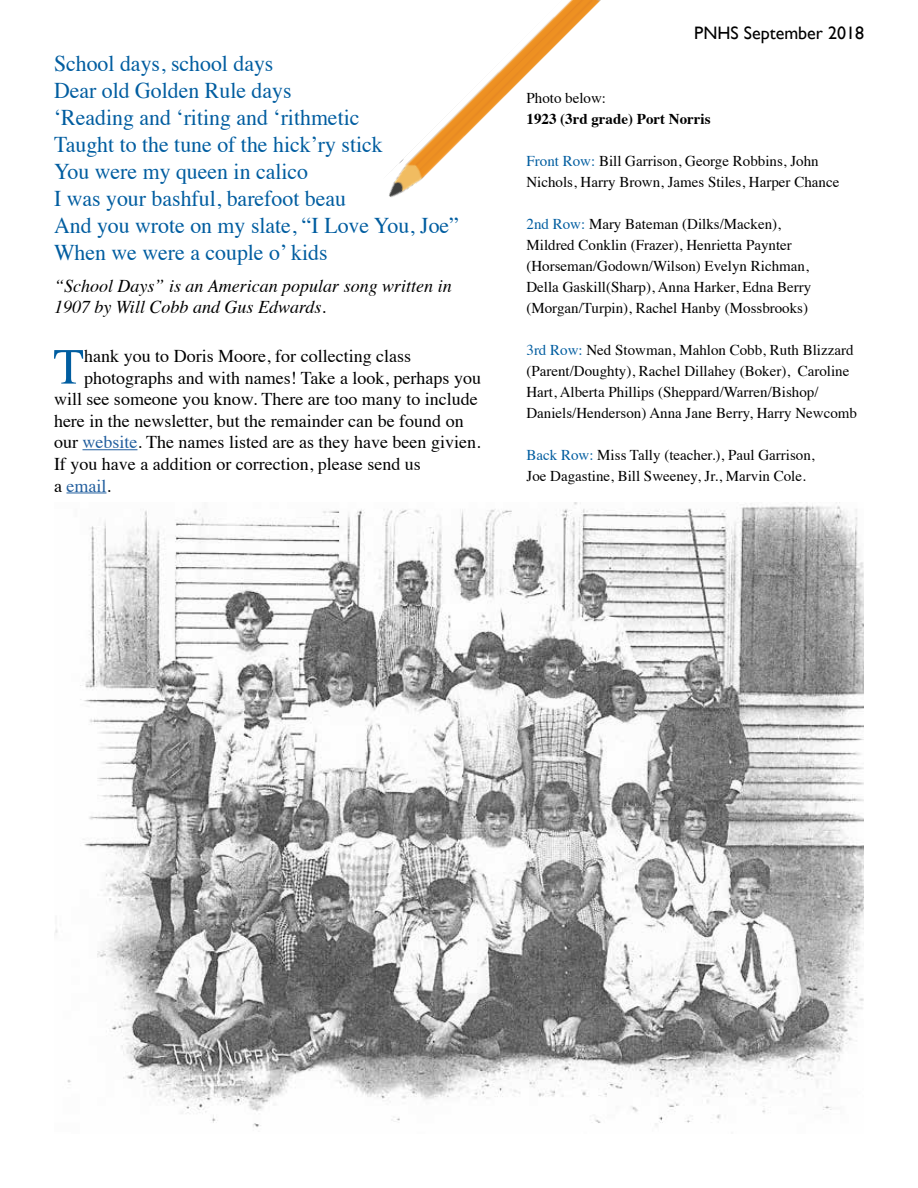
<style>
.page{position:relative;width:918px;height:1188px;background:#fff}
.page>*{position:absolute;margin:0;border:0;box-sizing:border-box;transform-origin:0 0}
.t1{font:50.7px "Times";color:#005da0}
.t2{font:22.5px/27px "Times";color:#005da0}
.t3{font:18px "Times";color:#000}
.t4{font:italic 18px/21.6px "Times";color:#000}
.t5{font:18px "Gill Sans";color:#000}
.t6{font:18px "Times";color:#215e9e}
.t7{font:15px/21px "Times";color:#000}
.t8{font:700 15px "Times";color:#000}
.s1{color:#215e9e}
.s2{color:#000}
.s3{color:#005da0}
</style>
<div class="page">
<hr style="left:82px;top:449px;width:55px;height:1px;background:#215e9e">
<hr style="left:66px;top:493px;width:40px;height:1px;background:#215e9e">
<img style="left:55px;top:503px;width:809px;height:624px">
<img style="left:389px;top:0;width:212px;height:198px">
<p class="t2" style="left:54px;top:48px;width:406px">School days, school days<br>Dear old Golden Rule days<br>‘Reading and ‘riting and ‘rithmetic<br>Taught to the tune of the hick’ry stick<br>You were my queen in calico<br>I was your bashful, barefoot beau<br>And you wrote on my slate, “I Love You, Joe”<br>When we were a couple o’ kids</p>
<p class="t4" style="left:54px;top:274px;width:399px">“School Days” is an American popular song written in<br>1907 by Will Cobb and Gus Edwards.</p>
<h1 class="t1" style="left:53px;top:319px;width:32px">T</h1>
<p class="t3" style="left:84px;top:339px;width:328px">hank you to Doris Moore, for collecting class</p>
<p class="t3" style="left:84px;top:361px;width:398px">photographs and with names! Take a look, perhaps you</p>
<p class="t3" style="left:54px;top:382px;width:425px">will see someone you know. There are too many to include</p>
<p class="t3" style="left:54px;top:404px;width:411px">here in the newsletter, but the remainder can be found on</p>
<p class="t3" style="left:54px;top:426px;width:428px">our <span class="s1">website</span>. The names listed are as they have been givien.</p>
<p class="t3" style="left:54px;top:447px;width:368px">If you have a addition or correction, please send us</p>
<p class="t6" style="left:54px;top:469px;width:58px"><span class="s2">a</span> email<span class="s2">.</span></p>
<p class="t5" style="left:694px;top:23px;width:171px">PNHS September 2018</p>
<p class="t7" style="left:526px;top:86px;width:81px">Photo below:</p>
<p class="t8" style="left:526px;top:104px;width:186px">1923 (3rd grade) Port Norris</p>
<p class="t7" style="left:526px;top:149px;width:314px"><span class="s3">Front Row:</span> Bill Garrison, George Robbins, John<br>Nichols, Harry Brown, James Stiles, Harper Chance</p>
<p class="t7" style="left:526px;top:212px;width:286px"><span class="s3">2nd Row:</span> Mary Bateman (Dilks/Macken), Mildred Conklin (Frazer), Henrietta Paynter (Horseman/Godown/Wilson) Evelyn Richman, Della Gaskill(Sharp), Anna Harker, Edna Berry (Morgan/Turpin), Rachel Hanby (Mossbrooks)</p>
<p class="t7" style="left:526px;top:338px;width:332px"><span class="s3">3rd Row:</span> Ned Stowman, Mahlon Cobb, Ruth Blizzard (Parent/Doughty), Rachel Dillahey (Boker), Caroline Hart, Alberta Phillips (Sheppard/Warren/Bishop/ Daniels/Henderson) Anna Jane Berry, Harry Newcomb</p>
<p class="t7" style="left:526px;top:443px;width:290px"><span class="s3">Back Row:</span> Miss Tally (teacher.), Paul Garrison,<br>Joe Dagastine, Bill Sweeney, Jr., Marvin Cole.</p>
</div>
